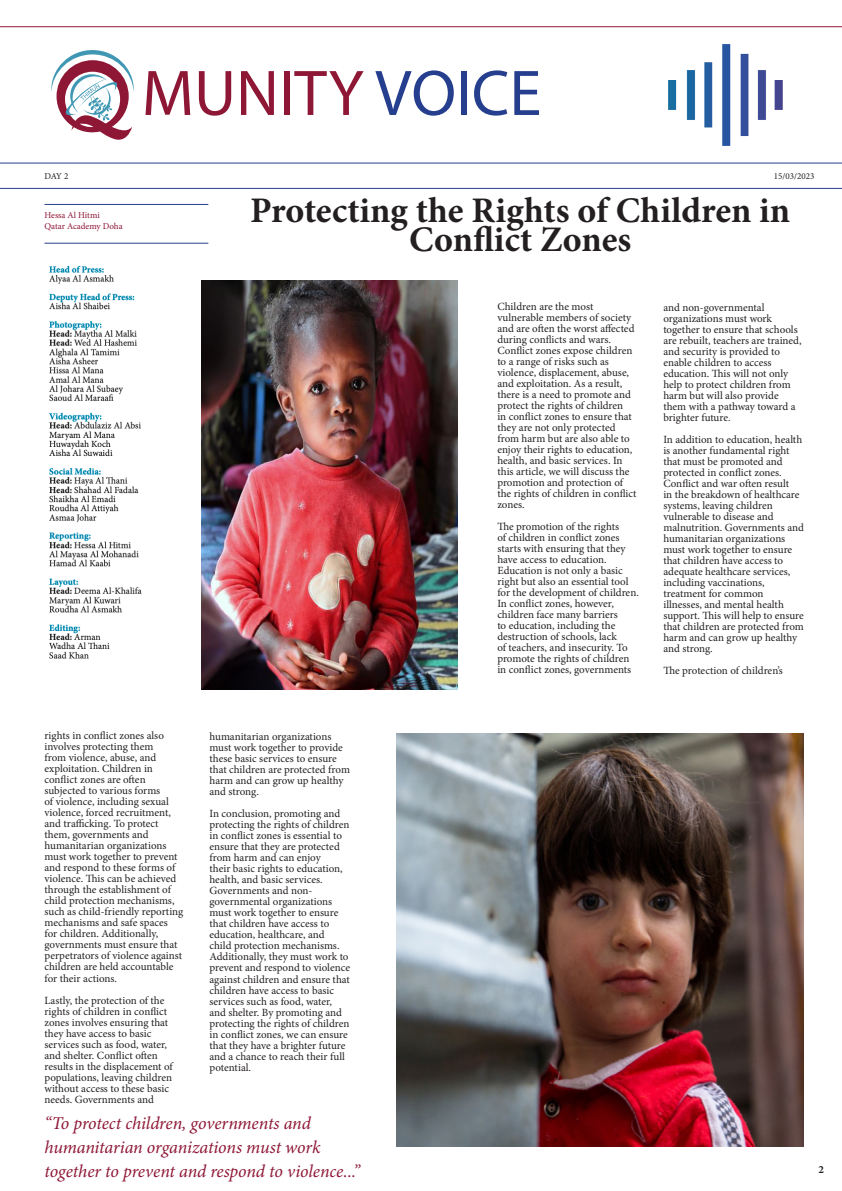
<style>
.page{position:relative;width:842px;height:1191px;background:#fff}
.page>*{position:absolute;margin:0;border:0;box-sizing:border-box;transform-origin:0 0}
.t1{font:65px "Myriad Pro";color:#8e1736}
.t2{font:700 36px/29px "Minion Pro";color:#231f20;text-align:center}
.t3{font:italic 18px/24px "Minion Pro";letter-spacing:-.01em;color:#8e1736}
.t4{font:11px/11px "Minion Pro";color:#231f20}
.t5{font:700 11px "Minion Pro";color:#231f20}
.t6{font:9px "Minion Pro";color:#8e1736}
.t7{font:9px "Minion Pro";color:#231f20}
.s1{color:#253f8e}
</style>
<div class="page">
<hr style="left:0;top:26px;width:842px;height:1px;background:#8e1736">
<hr style="left:0;top:162px;width:842px;height:1px;background:#253f8e">
<svg style="left:51px;top:50px;width:83px;height:90px"></svg>
<img style="left:668px;top:45px;width:114px;height:100px">
<hr style="left:0;top:188px;width:842px;height:1px;background:#253f8e">
<hr style="left:45px;top:204px;width:163px;height:1px;background:#253f8e">
<hr style="left:45px;top:243px;width:163px;height:1px;background:#253f8e">
<img style="left:49px;top:265px;width:93px;height:394px">
<img style="left:201px;top:280px;width:257px;height:409px">
<img style="left:396px;top:733px;width:408px;height:413px">
<p class="t1" style="left:142px;top:53px;width:401px">MUNITY <span class="s1">VOICE</span></p>
<p class="t7" style="left:45px;top:170px;width:25px">DAY 2</p>
<p class="t7" style="left:774px;top:170px;width:42px">15/03/2023</p>
<p class="t6" style="left:45px;top:209px;width:57px">Hessa Al Hitmi</p>
<p class="t6" style="left:45px;top:220px;width:80px">Qatar Academy Doha</p>
<p class="t2" style="left:250px;top:196px;width:541px">Protecting the Rights of Children in<br>Conflict Zones</p>
<p class="t4" style="left:45px;top:730px;width:140px">rights in conflict zones also involves protecting them<br>from violence, abuse, and exploitation. Children in conflict zones are often subjected to various forms<br>of violence, including sexual violence, forced recruitment, and trafficking. To protect them, governments and humanitarian organizations must work together to prevent and respond to these forms of violence. This can be achieved through the establishment of child protection mechanisms, such as child-friendly reporting mechanisms and safe spaces for children. Additionally, governments must ensure that perpetrators of violence against children are held accountable for their actions.</p>
<p class="t4" style="left:45px;top:994px;width:130px">Lastly, the protection of the rights of children in conflict zones involves ensuring that they have access to basic services such as food, water, and shelter. Conflict often results in the displacement of populations, leaving children without access to these basic needs. Governments and</p>
<p class="t4" style="left:209px;top:731px;width:142px">humanitarian organizations must work together to provide these basic services to ensure that children are protected from harm and can grow up healthy and strong.</p>
<p class="t4" style="left:209px;top:808px;width:142px">In conclusion, promoting and protecting the rights of children in conflict zones is essential to ensure that they are protected from harm and can enjoy<br>their basic rights to education, health, and basic services.<br>Governments and non&shy;governmental organizations must work together to ensure that children have access to education, healthcare, and<br>child protection mechanisms.<br>Additionally, they must work to prevent and respond to violence against children and ensure that children have access to basic services such as food, water, and shelter. By promoting and protecting the rights of children in conflict zones, we can ensure that they have a brighter future and a chance to reach their full potential.</p>
<p class="t3" style="left:45px;top:1111px;width:317px">“To protect children, governments and humanitarian organizations must work together to prevent and respond to violence...”</p>
<p class="t4" style="left:497px;top:301px;width:141px">Children are the most vulnerable members of society and are often the worst affected during conflicts and wars.<br>Conflict zones expose children to a range of risks such as violence, displacement, abuse, and exploitation. As a result, there is a need to promote and protect the rights of children<br>in conflict zones to ensure that they are not only protected from harm but are also able to enjoy their rights to education, health, and basic services. In this article, we will discuss the promotion and protection of the rights of children in conflict zones.</p>
<p class="t4" style="left:497px;top:521px;width:143px">The promotion of the rights<br>of children in conflict zones starts with ensuring that they have access to education.<br>Education is not only a basic right but also an essential tool for the development of children.<br>In conflict zones, however, children face many barriers<br>to education, including the destruction of schools, lack<br>of teachers, and insecurity. To promote the rights of children in conflict zones, governments</p>
<p class="t4" style="left:663px;top:302px;width:140px">and non-governmental organizations must work together to ensure that schools are rebuilt, teachers are trained, and security is provided to enable children to access education. This will not only help to protect children from harm but will also provide them with a pathway toward a brighter future.</p>
<p class="t4" style="left:663px;top:434px;width:142px">In addition to education, health is another fundamental right that must be promoted and protected in conflict zones.<br>Conflict and war often result<br>in the breakdown of healthcare systems, leaving children vulnerable to disease and malnutrition. Governments and humanitarian organizations must work together to ensure that children have access to adequate healthcare services, including vaccinations, treatment for common illnesses, and mental health support. This will help to ensure that children are protected from harm and can grow up healthy and strong.</p>
<p class="t4" style="left:663px;top:665px;width:121px">The protection of children’s</p>
<p class="t5" style="left:818px;top:1162px;width:7px">2</p>
</div>
